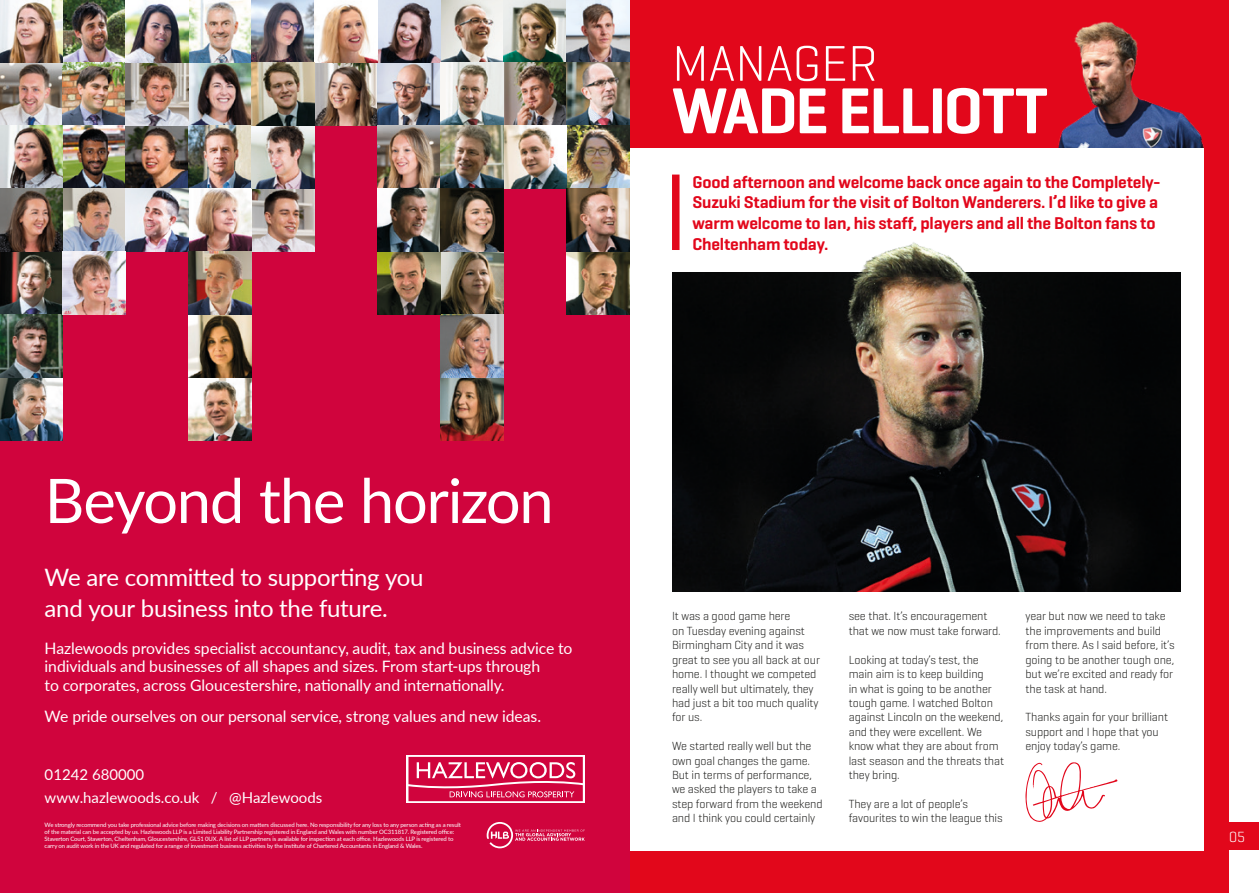
<style>
.page{position:relative;width:1259px;height:893px;background:#fff}
.page>*{position:absolute;margin:0;border:0;box-sizing:border-box;transform-origin:0 0}
.t1{font:600 66px "Geogrotesque";letter-spacing:-.03em;color:#fff}
.t2{font:61.5px "Lato";letter-spacing:-.02em;color:#fff}
.t3{font:300 51px "Geogrotesque";color:#fff}
.t4{font:24px/31.7px "Lato";letter-spacing:-.015em;color:#fff}
.t5{font:600 17.4px/20.9px "Geogrotesque";letter-spacing:-.01em;color:#e2071b}
.t6{font:15.75px/18.9px "Lato";letter-spacing:-.005em;color:#fff}
.t7{font:15px/23.2px "Lato";color:#fff}
.t8{font:300 15px "Geogrotesque";color:#fff}
.t9{font:300 12px/14.4px "Geogrotesque";letter-spacing:-.01em;color:#1d1d1b}
.t10{font:6px/7.1px "Lato";letter-spacing:-.02em;color:#fff}
</style>
<div class="page">
<div style="left:629px;top:0;width:630px;height:893px;background:#e2071b"></div>
<div style="left:629px;top:148px;width:574px;height:702px;background:#fff"></div>
<img style="left:1058px;top:21px;width:146px;height:127px">
<div style="left:0;top:0;width:629px;height:893px;background:#d0043d"></div>
<svg style="left:487px;top:822px;width:98px;height:26px"></svg>
<div style="left:406px;top:755px;width:179px;height:48px;background:linear-gradient(to right,#f6d4de,#f6d3dd)"></div>
<svg style="left:408px;top:757px;width:175px;height:44px"></svg>
<img style="left:0;top:0;width:629px;height:126px">
<img style="left:566px;top:189px;width:63px;height:126px">
<img style="left:0;top:126px;width:315px;height:63px">
<img style="left:441px;top:189px;width:62px;height:252px">
<img style="left:189px;top:252px;width:63px;height:189px">
<img style="left:378px;top:126px;width:251px;height:63px">
<img style="left:0;top:189px;width:126px;height:126px">
<img style="left:126px;top:189px;width:189px;height:63px">
<img style="left:378px;top:189px;width:63px;height:126px">
<img style="left:0;top:315px;width:63px;height:126px">
<img style="left:672px;top:272px;width:509px;height:320px">
<div style="left:672px;top:175px;width:7px;height:75px;background:#e2071b"></div>
<svg style="left:1025px;top:762px;width:92px;height:60px"></svg>
<img style="left:835px;top:242px;width:153px;height:34px">
<div style="left:1229px;top:0;width:30px;height:822px;background:#fff"></div>
<div style="left:1229px;top:850px;width:30px;height:43px;background:#fff"></div>
<p class="t2" style="left:45px;top:457px;width:510px">Beyond the horizon</p>
<p class="t4" style="left:45px;top:560px;width:380px">We are committed to supporting you and your business into the future.</p>
<p class="t6" style="left:45px;top:638px;width:529px">Hazlewoods provides specialist accountancy, audit, tax and business advice to individuals and businesses of all shapes and sizes. From start-ups through<br>to corporates, across Gloucestershire, nationally and internationally.</p>
<p class="t6" style="left:45px;top:706px;width:498px">We pride ourselves on our personal service, strong values and new ideas.</p>
<p class="t7" style="left:45px;top:762px;width:279px">01242 680000<br>www.hazlewoods.co.uk / @Hazlewoods</p>
<p class="t10" style="left:45px;top:821px;width:418px">We strongly recommend you take professional advice before making decisions on matters discussed here. No responsibility for any loss to any person acting as a result of the material can be accepted by us. Hazlewoods LLP is a Limited Liability Partnership registered in England and Wales with number OC311817. Registered office:<br>Staverton Court, Staverton, Cheltenham, Gloucestershire, GL51 0UX. A list of LLP partners is available for inspection at each office. Hazlewoods LLP is registered to carry on audit work in the UK and regulated for a range of investment business activities by the Institute of Chartered Accountants in England &amp; Wales.</p>
<p class="t3" style="left:672px;top:32px;width:207px">MANAGER</p>
<p class="t1" style="left:672px;top:70px;width:377px">WADE ELLIOTT</p>
<p class="t5" style="left:692px;top:171px;width:470px">Good afternoon and welcome back once again to the Completely-Suzuki Stadium for the visit of Bolton Wanderers. I’d like to give a warm welcome to Ian, his staff, players and all the Bolton fans to Cheltenham today.</p>
<p class="t9" style="left:672px;top:609px;width:150px">It was a good game here<br>on Tuesday evening against<br>Birmingham City and it was great to see you all back at our home. I thought we competed really well but ultimately, they had just a bit too much quality for us.</p>
<p class="t9" style="left:672px;top:738px;width:152px">We started really well but the own goal changes the game.<br>But in terms of performance, we asked the players to take a step forward from the weekend and I think you could certainly</p>
<p class="t9" style="left:848px;top:609px;width:154px">see that. It’s encouragement that we now must take forward.</p>
<p class="t9" style="left:848px;top:652px;width:157px">Looking at today’s test, the main aim is to keep building<br>in what is going to be another tough game. I watched Bolton against Lincoln on the weekend, and they were excellent. We know what they are about from last season and the threats that they bring.</p>
<p class="t9" style="left:848px;top:796px;width:155px">They are a lot of people’s favourites to win the league this</p>
<p class="t9" style="left:1025px;top:609px;width:151px">year but now we need to take the improvements and build from there. As I said before, it’s going to be another tough one, but we’re excited and ready for the task at hand.</p>
<p class="t9" style="left:1025px;top:710px;width:144px">Thanks again for your brilliant support and I hope that you enjoy today’s game.</p>
<p class="t8" style="left:1229px;top:827px;width:18px">05</p>
</div>
